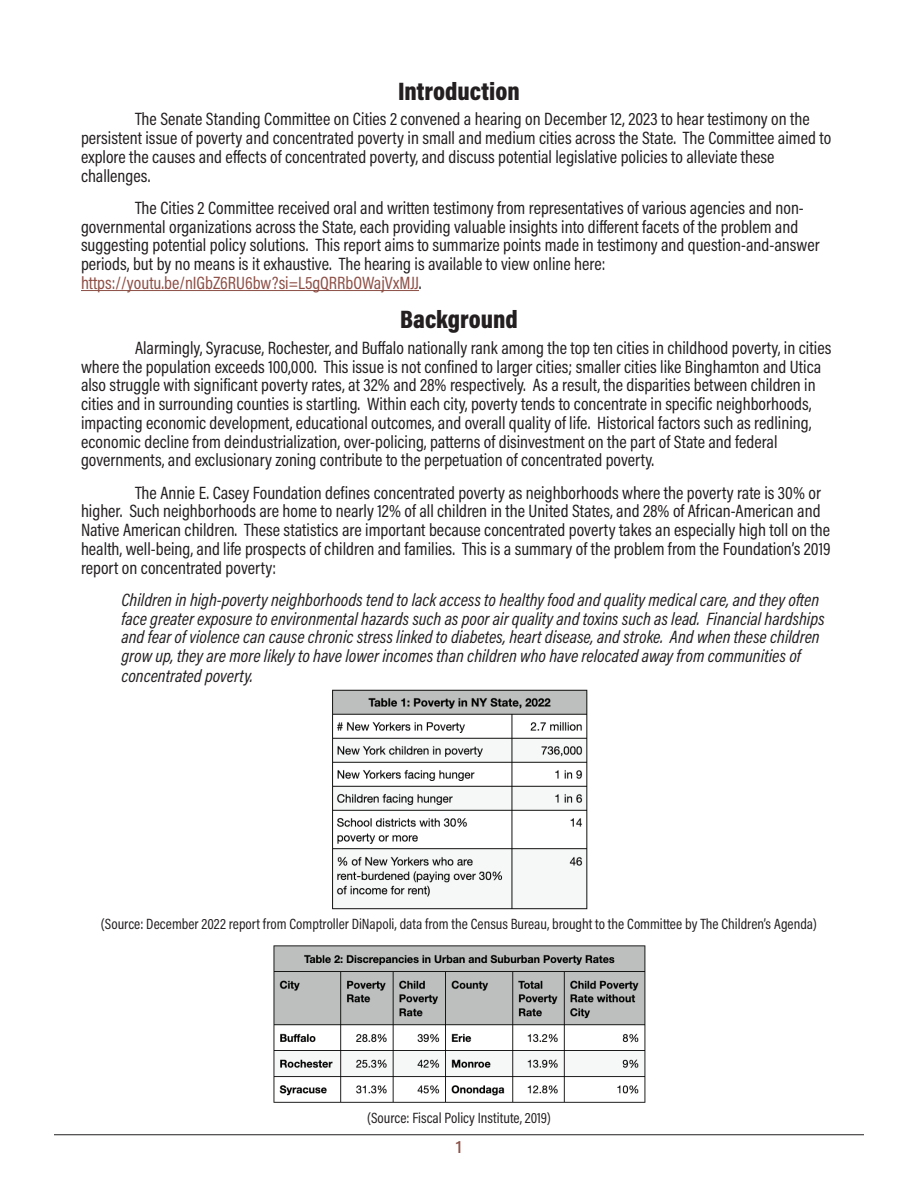
<style>
.page{position:relative;width:918px;height:1188px;background:#fff}
.page>*{position:absolute;margin:0;border:0;box-sizing:border-box;transform-origin:0 0}
.t1{font:900 25.5px "Acumin Pro Cond";color:#231f20}
.t2{font:18px/18.8px "Acumin Pro Cond";color:#231f20}
.t3{font:italic 18px/18.9px "Acumin Pro Cond";color:#231f20}
.t4{font:500 18px "Acumin Pro";color:#8c4f46}
.t5{font:15px "Acumin Pro Cond";color:#231f20}
.s1{color:#8c4f46}
</style>
<div class="page">
<hr style="left:54px;top:1134px;width:810px;height:1px;background:#231f20">
<hr style="left:81px;top:290px;width:338px;height:1px;background:#8c4f46">
<img style="left:332px;top:689px;width:256px;height:221px">
<img style="left:273px;top:945px;width:373px;height:158px">
<h1 class="t1" style="left:398px;top:74px;width:123px">Introduction</h1>
<p class="t2" style="left:81px;top:109px;width:752px;text-indent:54px">The Senate Standing Committee on Cities 2 convened a hearing on December 12, 2023 to hear testimony on the persistent issue of poverty and concentrated poverty in small and medium cities across the State. The Committee aimed to explore the causes and effects of concentrated poverty, and discuss potential legislative policies to alleviate these challenges.</p>
<p class="t2" style="left:81px;top:198px;width:740px;text-indent:54px">The Cities 2 Committee received oral and written testimony from representatives of various agencies and non&shy;governmental organizations across the State, each providing valuable insights into different facets of the problem and suggesting potential policy solutions. This report aims to summarize points made in testimony and question-and-answer periods, but by no means is it exhaustive. The hearing is available to view online here: <span class="s1">https://youtu.be/nIGbZ6RU6bw?si=L5gQRRbOWajVxMJJ</span>.</p>
<h1 class="t1" style="left:400px;top:303px;width:119px">Background</h1>
<p class="t2" style="left:81px;top:338px;width:752px;text-indent:54px">Alarmingly, Syracuse, Rochester, and Buffalo nationally rank among the top ten cities in childhood poverty, in cities where the population exceeds 100,000. This issue is not confined to larger cities; smaller cities like Binghamton and Utica also struggle with significant poverty rates, at 32% and 28% respectively. As a result, the disparities between children in cities and in surrounding counties is startling. Within each city, poverty tends to concentrate in specific neighborhoods, impacting economic development, educational outcomes, and overall quality of life. Historical factors such as redlining, economic decline from deindustrialization, over-policing, patterns of disinvestment on the part of State and federal governments, and exclusionary zoning contribute to the perpetuation of concentrated poverty.</p>
<p class="t2" style="left:81px;top:483px;width:751px;text-indent:54px">The Annie E. Casey Foundation defines concentrated poverty as neighborhoods where the poverty rate is 30% or higher. Such neighborhoods are home to nearly 12% of all children in the United States, and 28% of African-American and Native American children. These statistics are important because concentrated poverty takes an especially high toll on the health, well-being, and life prospects of children and families. This is a summary of the problem from the Foundation’s 2019 report on concentrated poverty:</p>
<p class="t3" style="left:122px;top:590px;width:705px">Children in high-poverty neighborhoods tend to lack access to healthy food and quality medical care, and they often face greater exposure to environmental hazards such as poor air quality and toxins such as lead. Financial hardships and fear of violence can cause chronic stress linked to diabetes, heart disease, and stroke. And when these children grow up, they are more likely to have lower incomes than children who have relocated away from communities of concentrated poverty.</p>
<p class="t5" style="left:101px;top:914px;width:718px">(Source: December 2022 report from Comptroller DiNapoli, data from the Census Bureau, brought to the Committee by The Children’s Agenda)</p>
<p class="t5" style="left:367px;top:1108px;width:185px">(Source: Fiscal Policy Institute, 2019)</p>
<p class="t4" style="left:456px;top:1134px;width:8px">1</p>
</div>
